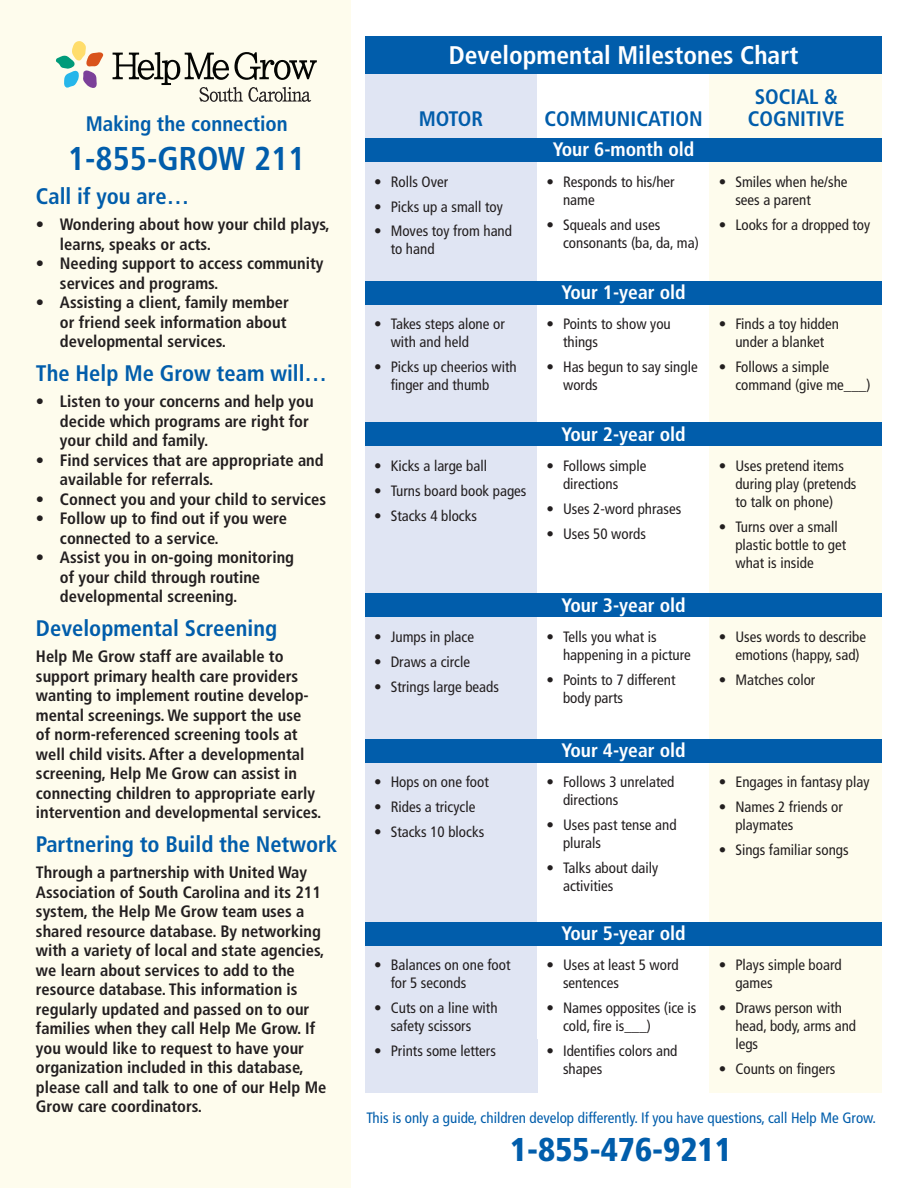
<style>
.page{position:relative;width:918px;height:1188px;background:#fff}
.page>*{position:absolute;margin:0;border:0;box-sizing:border-box;transform-origin:0 0}
.t1{font:900 condensed 33px "Frutiger LT Std";color:#015dab}
.t2{font:700 condensed 33px "Frutiger LT Std";color:#015dab}
.t3{font:700 condensed 25.5px "Frutiger LT Std";color:#fff}
.t4{font:700 condensed 22.5px "Frutiger LT Std";color:#015dab}
.t5{font:700 condensed 21px/22.5px "Frutiger LT Std";color:#015dab;text-align:center}
.t6{font:700 condensed 19.5px "Frutiger LT Std";color:#fff}
.t7{font:700 condensed 16.5px/19.5px "Frutiger LT Std";color:#231f20}
.t8{font:condensed 15px/18px "Frutiger LT Std";color:#231f20}
.t9{font:condensed 15px "Frutiger LT Std";color:#015dab}
</style>
<div class="page">
<div style="left:365px;top:68px;width:172px;height:1026px;background:#e0e5f3"></div>
<div style="left:710px;top:68px;width:172px;height:1026px;background:#fefced"></div>
<div style="left:0;top:0;width:351px;height:1188px;background:#fefced"></div>
<div style="left:365px;top:36px;width:517px;height:37px;background:#015dab"></div>
<div style="left:365px;top:138px;width:517px;height:24px;background:#015dab"></div>
<div style="left:365px;top:281px;width:517px;height:24px;background:#015dab"></div>
<div style="left:365px;top:423px;width:517px;height:23px;background:#015dab"></div>
<div style="left:365px;top:594px;width:517px;height:23px;background:#015dab"></div>
<div style="left:365px;top:739px;width:517px;height:24px;background:#015dab"></div>
<div style="left:365px;top:922px;width:517px;height:24px;background:#015dab"></div>
<svg style="left:56px;top:41px;width:48px;height:47px"></svg>
<svg style="left:113px;top:52px;width:204px;height:50px"></svg>
<p class="t5" style="left:86px;top:112px;width:203px">Making the connection</p>
<h1 class="t2" style="left:68px;top:139px;width:239px">1-855-GROW 211</h1>
<h3 class="t4" style="left:36px;top:183px;width:155px">Call if you are…</h3>
<p class="t7" style="left:60px;top:215px;width:271px;text-indent:-24px">• Wondering about how your child plays, learns, speaks or acts.</p>
<p class="t7" style="left:60px;top:254px;width:265px;text-indent:-24px">• Needing support to access community services and programs.</p>
<p class="t7" style="left:60px;top:293px;width:231px;text-indent:-24px">• Assisting a client, family member or friend seek information about developmental services.</p>
<h3 class="t4" style="left:36px;top:360px;width:293px">The Help Me Grow team will…</h3>
<p class="t7" style="left:60px;top:392px;width:255px;text-indent:-24px">• Listen to your concerns and help you decide which programs are right for your child and family.</p>
<p class="t7" style="left:60px;top:450px;width:265px;text-indent:-24px">• Find services that are appropriate and available for referrals.</p>
<p class="t7" style="left:36px;top:489px;width:292px">• Connect you and your child to services</p>
<p class="t7" style="left:60px;top:509px;width:229px;text-indent:-24px">• Follow up to find out if you were connected to a service.</p>
<p class="t7" style="left:60px;top:548px;width:236px;text-indent:-24px">• Assist you in on-going monitoring of your child through routine developmental screening.</p>
<h3 class="t4" style="left:36px;top:615px;width:243px">Developmental Screening</h3>
<p class="t7" style="left:36px;top:647px;width:287px">Help Me Grow staff are available to support primary health care providers wanting to implement routine develop&shy;mental screenings. We support the use<br>of norm-referenced screening tools at well child visits. After a developmental screening, Help Me Grow can assist in connecting children to appropriate early intervention and developmental services.</p>
<h3 class="t4" style="left:36px;top:831px;width:303px">Partnering to Build the Network</h3>
<p class="t7" style="left:36px;top:863px;width:292px">Through a partnership with United Way Association of South Carolina and its 211 system, the Help Me Grow team uses a shared resource database. By networking with a variety of local and state agencies, we learn about services to add to the resource database. This information is regularly updated and passed on to our families when they call Help Me Grow. If you would like to request to have your organization included in this database, please call and talk to one of our Help Me Grow care coordinators.</p>
<h2 class="t3" style="left:449px;top:40px;width:351px">Developmental Milestones Chart</h2>
<p class="t5" style="left:419px;top:108px;width:30px">Motor</p>
<p class="t5" style="left:545px;top:108px;width:157px">Communication</p>
<p class="t8" style="left:374px;top:173px;width:75px">• Rolls Over</p>
<p class="t8" style="left:374px;top:197px;width:130px">• Picks up a small toy</p>
<p class="t8" style="left:391px;top:222px;width:123px;text-indent:-16px">• Moves toy from hand to hand</p>
<p class="t8" style="left:391px;top:315px;width:116px;text-indent:-16px">• Takes steps alone or with and held</p>
<p class="t8" style="left:391px;top:358px;width:128px;text-indent:-16px">• Picks up cheerios with finger and thumb</p>
<p class="t8" style="left:374px;top:457px;width:114px">• Kicks a large ball</p>
<p class="t8" style="left:374px;top:482px;width:154px">• Turns board book pages</p>
<p class="t8" style="left:374px;top:507px;width:104px">• Stacks 4 blocks</p>
<p class="t6" style="left:553px;top:138px;width:143px">Your 6-month old</p>
<p class="t8" style="left:563px;top:173px;width:113px;text-indent:-16px">• Responds to his/her name</p>
<p class="t8" style="left:563px;top:215px;width:137px;text-indent:-16px">• Squeals and uses consonants (ba, da, ma)</p>
<p class="t6" style="left:561px;top:281px;width:126px">Your 1-year old</p>
<p class="t8" style="left:563px;top:315px;width:109px;text-indent:-17px">• Points to show you things</p>
<p class="t8" style="left:563px;top:358px;width:136px;text-indent:-17px">• Has begun to say single words</p>
<p class="t6" style="left:561px;top:422px;width:126px">Your 2-year old</p>
<p class="t8" style="left:563px;top:457px;width:85px;text-indent:-17px">• Follows simple directions</p>
<p class="t8" style="left:547px;top:500px;width:136px">• Uses 2-word phrases</p>
<p class="t8" style="left:547px;top:525px;width:101px">• Uses 50 words</p>
<p class="t8" style="left:374px;top:628px;width:101px">• Jumps in place</p>
<p class="t8" style="left:374px;top:653px;width:97px">• Draws a circle</p>
<p class="t8" style="left:374px;top:678px;width:126px">• Strings large beads</p>
<p class="t8" style="left:374px;top:773px;width:116px">• Hops on one foot</p>
<p class="t8" style="left:374px;top:798px;width:103px">• Rides a tricycle</p>
<p class="t8" style="left:374px;top:823px;width:112px">• Stacks 10 blocks</p>
<p class="t6" style="left:561px;top:593px;width:126px">Your 3-year old</p>
<p class="t8" style="left:563px;top:628px;width:129px;text-indent:-17px">• Tells you what is happening in a picture</p>
<p class="t8" style="left:563px;top:671px;width:114px;text-indent:-17px">• Points to 7 different body parts</p>
<p class="t6" style="left:561px;top:738px;width:126px">Your 4-year old</p>
<p class="t8" style="left:563px;top:773px;width:113px;text-indent:-17px">• Follows 3 unrelated directions</p>
<p class="t8" style="left:563px;top:816px;width:115px;text-indent:-17px">• Uses past tense and plurals</p>
<p class="t8" style="left:563px;top:859px;width:97px;text-indent:-17px">• Talks about daily activities</p>
<p class="t6" style="left:561px;top:921px;width:126px">Your 5-year old</p>
<p class="t5" style="left:748px;top:85px;width:98px">Social &amp;<br>Cognitive</p>
<p class="t8" style="left:735px;top:173px;width:114px;text-indent:-16px">• Smiles when he/she sees a parent</p>
<p class="t8" style="left:719px;top:215px;width:153px">• Looks for a dropped toy</p>
<p class="t8" style="left:719px;top:315px;width:122px;text-align:center">• Finds a toy hidden under a blanket</p>
<p class="t8" style="left:735px;top:358px;width:137px;text-indent:-16px">• Follows a simple command (give me___)</p>
<p class="t8" style="left:735px;top:457px;width:123px;text-indent:-16px">• Uses pretend items during play (pretends to talk on phone)</p>
<p class="t8" style="left:735px;top:518px;width:112px;text-indent:-16px">• Turns over a small plastic bottle to get what is inside</p>
<p class="t8" style="left:735px;top:628px;width:132px;text-indent:-16px">• Uses words to describe emotions (happy, sad)</p>
<p class="t8" style="left:719px;top:671px;width:98px">• Matches color</p>
<p class="t8" style="left:719px;top:773px;width:152px">• Engages in fantasy play</p>
<p class="t8" style="left:735px;top:798px;width:109px;text-indent:-16px">• Names 2 friends or playmates</p>
<p class="t8" style="left:719px;top:841px;width:131px">• Sings familiar songs</p>
<p class="t8" style="left:391px;top:956px;width:121px;text-indent:-16px">• Balances on one foot for 5 seconds</p>
<p class="t8" style="left:391px;top:999px;width:108px;text-indent:-16px">• Cuts on a line with safety scissors</p>
<p class="t8" style="left:374px;top:1042px;width:123px">• Prints some letters</p>
<p class="t8" style="left:563px;top:956px;width:117px;text-indent:-17px">• Uses at least 5 word sentences</p>
<p class="t8" style="left:563px;top:999px;width:135px;text-indent:-17px">• Names opposites (ice is cold, fire is___)</p>
<p class="t8" style="left:563px;top:1042px;width:116px;text-indent:-17px">• Identifies colors and shapes</p>
<p class="t8" style="left:735px;top:956px;width:108px;text-indent:-16px">• Plays simple board games</p>
<p class="t8" style="left:735px;top:999px;width:122px;text-indent:-16px">• Draws person with head, body, arms and legs</p>
<p class="t8" style="left:719px;top:1060px;width:118px">• Counts on fingers</p>
<p class="t9" style="left:367px;top:1109px;width:511px">This is only a guide, children develop differently. If you have questions, call Help Me Grow.</p>
<h1 class="t1" style="left:510px;top:1130px;width:223px">1-855-476-9211</h1>
</div>
